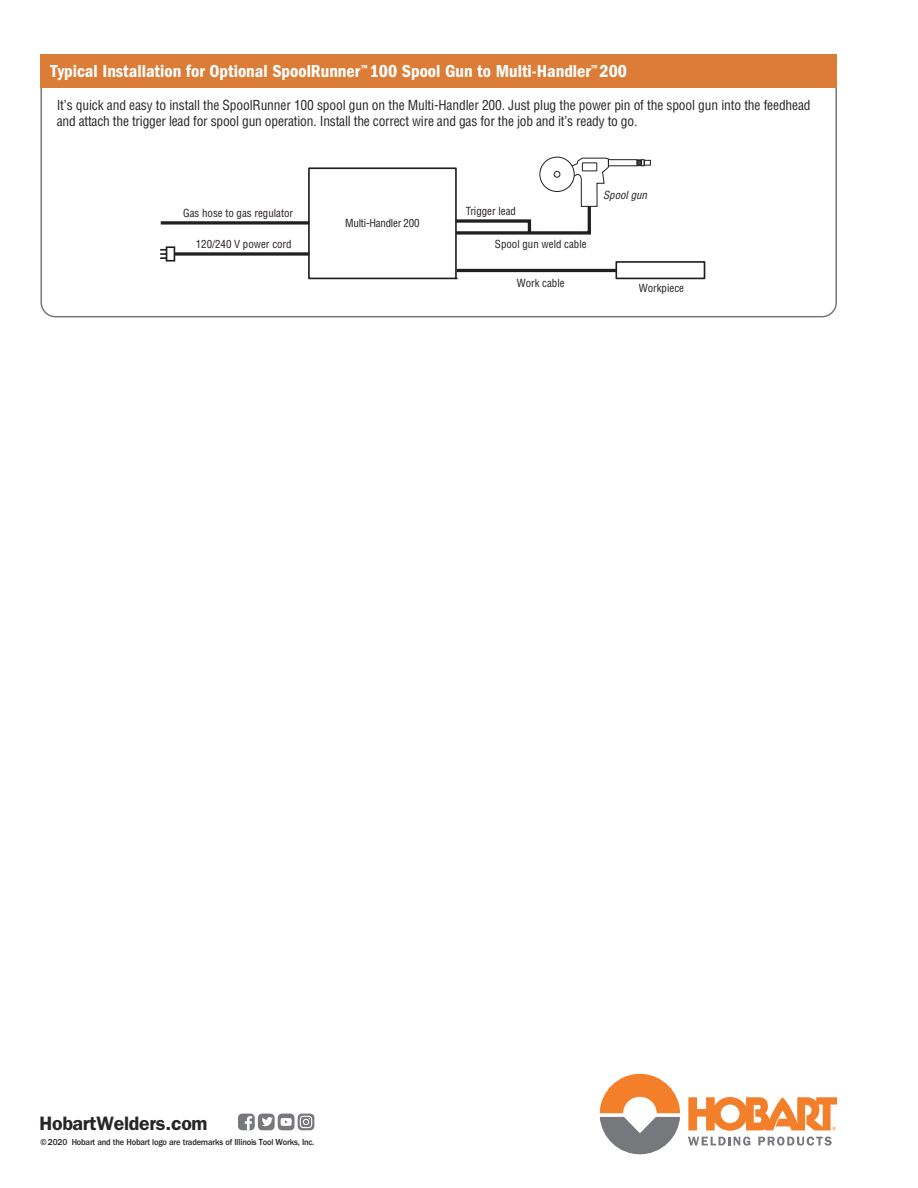
<style>
.page{position:relative;width:918px;height:1188px;background:#fff}
.page>*{position:absolute;margin:0;border:0;box-sizing:border-box;transform-origin:0 0}
.t1{font:600 19.5px "ITC Franklin Gothic Std";letter-spacing:-.01em;color:#272526}
.t2{font:18px "ITC Franklin Gothic Std Dm Cd";color:#fff}
.t3{font:condensed 13.5px/16.2px "Helvetica";letter-spacing:-.01em;color:#272526}
.t4{font:condensed 10.95px "Helvetica";color:#231f20}
.t5{font:condensed 10.95px "Helvetica";letter-spacing:-.02em;color:#231f20}
.t6{font:italic condensed 10.95px "Helvetica";color:#231f20}
.t7{font:500 9px "ITC Franklin Gothic Std";letter-spacing:-.02em;color:#272526;scale:.94 1}
</style>
<div class="page">
<div style="left:258px;top:1114px;width:17px;height:16px;background:#76787b;border-radius:4px"></div>
<svg style="left:262px;top:1117px;width:11px;height:9px"></svg>
<div style="left:278px;top:1114px;width:17px;height:16px;background:#76787b;border-radius:4px"></div>
<svg style="left:298px;top:1114px;width:16px;height:16px"></svg>
<svg style="left:281px;top:1118px;width:11px;height:8px"></svg>
<div style="left:238px;top:1114px;width:17px;height:16px;background:#76787b;border-radius:4px"></div>
<svg style="left:245px;top:1116px;width:7px;height:14px"></svg>
<svg style="left:300px;top:1116px;width:12px;height:12px"></svg>
<svg style="left:688px;top:1097px;width:149px;height:34px"></svg>
<svg style="left:600px;top:1074px;width:80px;height:80px"></svg>
<svg style="left:688px;top:1137px;width:62px;height:9px"></svg>
<svg style="left:758px;top:1137px;width:74px;height:9px"></svg>
<svg style="left:40px;top:64px;width:797px;height:253px"></svg>
<div style="left:309px;top:168px;width:147px;height:110px;background:#fff"></div>
<div style="left:308px;top:167px;width:149px;height:112px;border:2px solid #231f20"></div>
<hr style="left:457px;top:269px;width:160px;height:3px;background:#231f20">
<div style="left:644px;top:160px;width:7px;height:6px;border:1px solid #231f20"></div>
<svg style="left:452px;top:157px;width:157px;height:80px"></svg>
<div style="left:608px;top:159px;width:30px;height:7px;border:1px solid #231f20"></div>
<svg style="left:637px;top:159px;width:8px;height:7px"></svg>
<div style="left:582px;top:162px;width:15px;height:9px;border:1px solid #231f20"></div>
<div style="left:540px;top:157px;width:34px;height:34px;background:#fff;border-radius:50%"></div>
<div style="left:539px;top:157px;width:36px;height:35px;border:1px solid #231f20;border-radius:50%"></div>
<div style="left:554px;top:171px;width:6px;height:7px;border:1px solid #231f20;border-radius:50%"></div>
<svg style="left:161px;top:221px;width:149px;height:4px"></svg>
<svg style="left:175px;top:252px;width:135px;height:4px"></svg>
<div style="left:166px;top:246px;width:9px;height:16px;border:2px solid #231f20"></div>
<svg style="left:160px;top:249px;width:7px;height:10px"></svg>
<div style="left:616px;top:262px;width:89px;height:16px;background:#fff"></div>
<div style="left:615px;top:261px;width:90px;height:18px;border:2px solid #231f20"></div>
<div style="left:41px;top:54px;width:796px;height:34px;background:#db7c37"></div>
<h2 class="t2" style="left:51px;top:65px;width:578px">Typical Installation for Optional SpoolRunner<sup>™</sup> 100 Spool Gun to Multi-Handler<sup>™</sup> 200</h2>
<p class="t3" style="left:57px;top:98px;width:756px">It’s quick and easy to install the SpoolRunner 100 spool gun on the Multi-Handler 200. Just plug the power pin of the spool gun into the feedhead and attach the trigger lead for spool gun operation. Install the correct wire and gas for the job and it’s ready to go.</p>
<p class="t4" style="left:183px;top:209px;width:112px">Gas hose to gas regulator</p>
<p class="t4" style="left:196px;top:240px;width:97px">120/240 V power cord</p>
<p class="t5" style="left:345px;top:219px;width:76px">Multi-Handler 200</p>
<p class="t4" style="left:466px;top:207px;width:52px">Trigger lead</p>
<p class="t4" style="left:495px;top:240px;width:93px">Spool gun weld cable</p>
<p class="t4" style="left:517px;top:279px;width:49px">Work cable</p>
<p class="t6" style="left:603px;top:190px;width:45px">Spool gun</p>
<p class="t4" style="left:639px;top:284px;width:47px">Workpiece</p>
<h1 class="t1" style="left:39px;top:1112px;width:170px">HobartWelders.com</h1>
<p class="t7" style="left:40px;top:1138px;width:293px">© 2020 Hobart and the Hobart logo are trademarks of Illinois Tool Works, Inc.</p>
</div>
